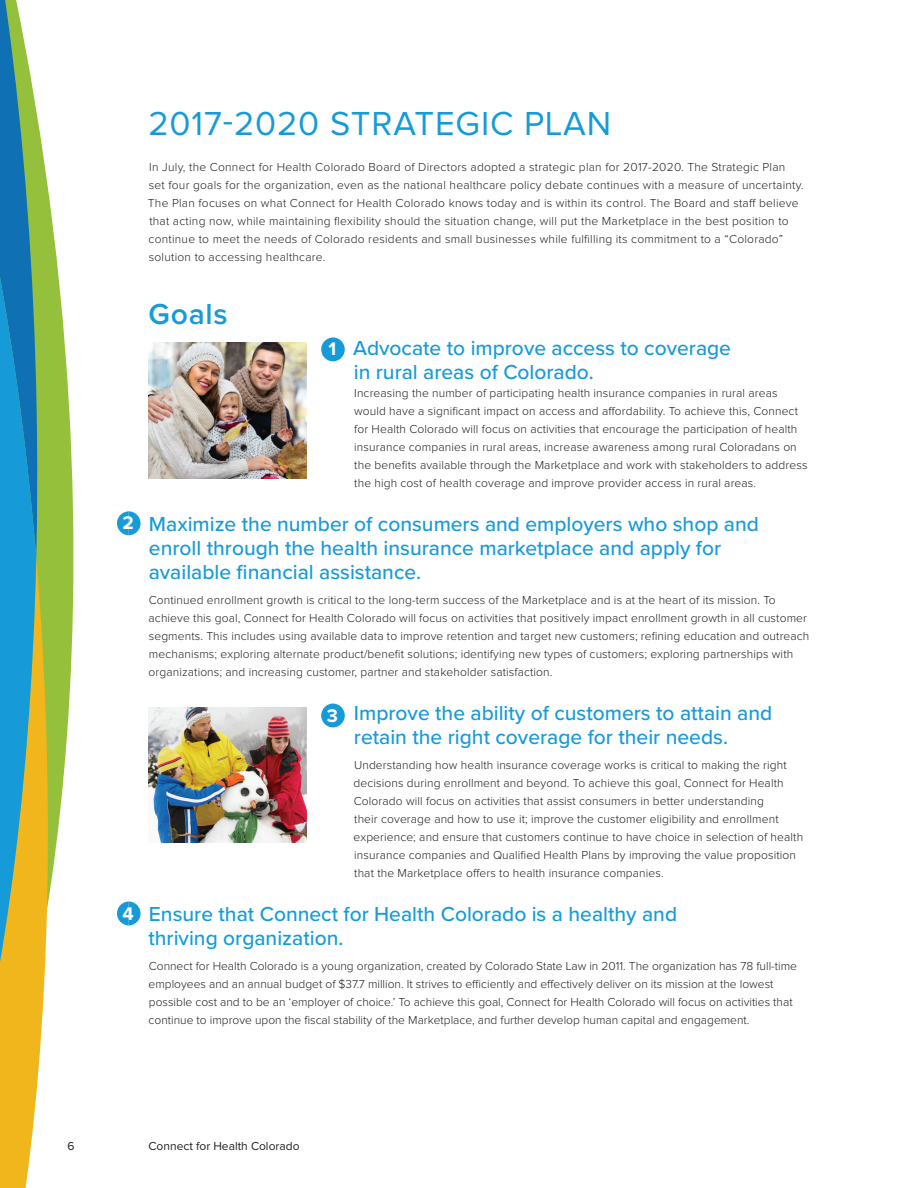
<style>
.page{position:relative;width:918px;height:1188px;background:#fff}
.page>*{position:absolute;margin:0;border:0;box-sizing:border-box;transform-origin:0 0}
.t1{font:34.5px "Proxima Nova";letter-spacing:.025em;color:#169bd8}
.t2{font:600 30px "Proxima Nova";letter-spacing:.025em;color:#169bd8}
.t3{font:500 21px/24px "Proxima Nova";color:#169bd8}
.t4{font:700 18.9px "Proxima Nova";color:#fff}
.t5{font:300 12px/18px "Proxima Nova";letter-spacing:.01em;color:#231f20}
.t6{font:12px "Proxima Nova";color:#231f20}
</style>
<div class="page">
<svg style="left:0;top:0;width:74px;height:1188px"></svg>
<svg style="left:321px;top:337px;width:24px;height:24px"></svg>
<svg style="left:321px;top:704px;width:24px;height:23px"></svg>
<svg style="left:117px;top:511px;width:24px;height:24px"></svg>
<svg style="left:117px;top:902px;width:24px;height:23px"></svg>
<img style="left:148px;top:343px;width:158px;height:135px">
<img style="left:148px;top:707px;width:158px;height:136px">
<h1 class="t1" style="left:148px;top:108px;width:464px">2017-2020 STRATEGIC PLAN</h1>
<p class="t5" style="left:148px;top:159px;width:657px">In July, the Connect for Health Colorado Board of Directors adopted a strategic plan for 2017-2020. The Strategic Plan<br>set four goals for the organization, even as the national healthcare policy debate continues with a measure of uncertainty.<br>The Plan focuses on what Connect for Health Colorado knows today and is within its control. The Board and staff believe that acting now, while maintaining flexibility should the situation change, will put the Marketplace in the best position to continue to meet the needs of Colorado residents and small businesses while fulfilling its commitment to a “Colorado” solution to accessing healthcare.</p>
<h3 class="t4" style="left:123px;top:514px;width:13px">2</h3>
<h3 class="t4" style="left:123px;top:905px;width:13px">4</h3>
<h2 class="t2" style="left:148px;top:300px;width:81px">Goals</h2>
<h3 class="t3" style="left:353px;top:335px;width:380px">Advocate to improve access to coverage in rural areas of Colorado.</h3>
<p class="t5" style="left:354px;top:384px;width:455px">Increasing the number of participating health insurance companies in rural areas would have a significant impact on access and affordability. To achieve this, Connect for Health Colorado will focus on activities that encourage the participation of health insurance companies in rural areas, increase awareness among rural Coloradans on the benefits available through the Marketplace and work with stakeholders to address the high cost of health coverage and improve provider access in rural areas.</p>
<h3 class="t3" style="left:149px;top:511px;width:612px">Maximize the number of consumers and employers who shop and enroll through the health insurance marketplace and apply for available financial assistance.</h3>
<p class="t5" style="left:149px;top:591px;width:662px">Continued enrollment growth is critical to the long-term success of the Marketplace and is at the heart of its mission. To achieve this goal, Connect for Health Colorado will focus on activities that positively impact enrollment growth in all customer segments. This includes using available data to improve retention and target new customers; refining education and outreach mechanisms; exploring alternate product/benefit solutions; identifying new types of customers; exploring partnerships with organizations; and increasing customer, partner and stakeholder satisfaction.</p>
<h3 class="t3" style="left:354px;top:700px;width:420px">Improve the ability of customers to attain and retain the right coverage for their needs.</h3>
<p class="t5" style="left:354px;top:756px;width:451px">Understanding how health insurance coverage works is critical to making the right decisions during enrollment and beyond. To achieve this goal, Connect for Health Colorado will focus on activities that assist consumers in better understanding<br>their coverage and how to use it; improve the customer eligibility and enrollment experience; and ensure that customers continue to have choice in selection of health insurance companies and Qualified Health Plans by improving the value proposition that the Marketplace offers to health insurance companies.</p>
<h3 class="t3" style="left:148px;top:901px;width:530px">Ensure that Connect for Health Colorado is a healthy and thriving organization.</h3>
<p class="t5" style="left:149px;top:957px;width:650px">Connect for Health Colorado is a young organization, created by Colorado State Law in 2011. The organization has 78 full-time employees and an annual budget of $37.7 million. It strives to efficiently and effectively deliver on its mission at the lowest possible cost and to be an ‘employer of choice.’ To achieve this goal, Connect for Health Colorado will focus on activities that continue to improve upon the fiscal stability of the Marketplace, and further develop human capital and engagement.</p>
<h3 class="t4" style="left:329px;top:341px;width:9px">1</h3>
<h3 class="t4" style="left:327px;top:707px;width:13px">3</h3>
<p class="t6" style="left:68px;top:1141px;width:9px">6</p>
<p class="t6" style="left:148px;top:1141px;width:153px">Connect for Health Colorado</p>
</div>
